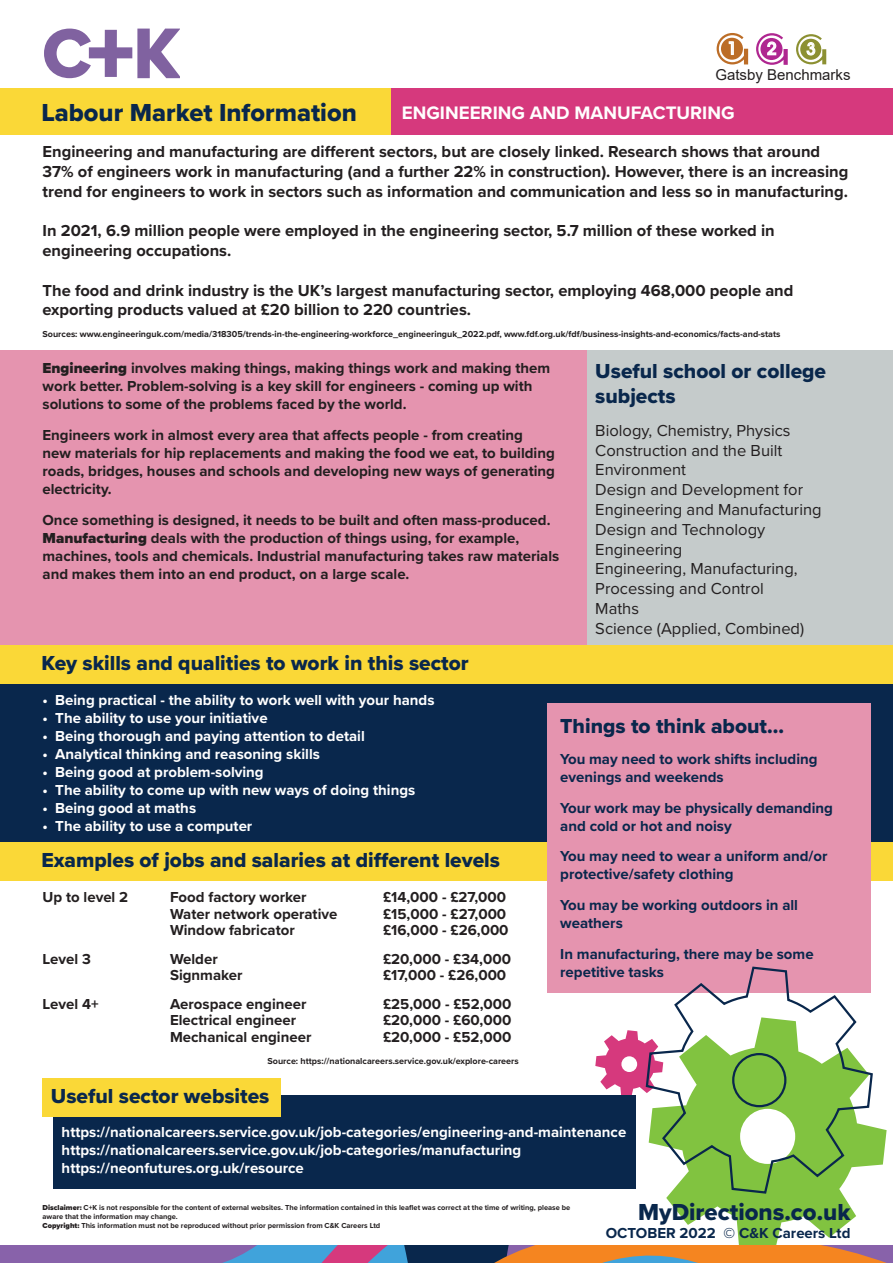
<style>
.page{position:relative;width:893px;height:1263px;background:#fff}
.page>*{position:absolute;margin:0;border:0;box-sizing:border-box;transform-origin:0 0}
.t1{font:25.5px "Proxima Nova Extrabld";color:#09274c}
.t2{font:24px "Proxima Nova Extrabld";color:#09274c}
.t3{font:21px/25.2px "Proxima Nova Extrabld";color:#09274c}
.t4{font:700 18.75px "Proxima Nova";color:#fff}
.t5{font:500 17.55px "Avant Garde IT Cby BT";color:#fff}
.t6{font:500 17.4px "Avant Garde IT Cby BT";color:#fff}
.t7{font:500 16.65px "Avant Garde IT Cby BT";color:#fff}
.t8{font:700 16.5px/19.8px "Proxima Nova";color:#231f20}
.t9{font:16.5px/19.8px "Proxima Nova";color:#231f20}
.t10{font:700 15px/18px "Proxima Nova";color:#231f20}
.t11{font:700 15px/18px "Proxima Nova";color:#fff}
.t12{font:700 15px/18px "Proxima Nova";color:#09274c}
.t13{font:15px "Arial";color:#231f20}
.t14{font:700 9px "Proxima Nova";color:#231f20}
.t15{font:700 7.5px/9px "Proxima Nova";color:#231f20}
.s1{font-weight:900}
</style>
<div class="page">
<div style="left:587px;top:351px;width:306px;height:329px;background:#c5cbcb"></div>
<div style="left:0;top:351px;width:587px;height:329px;background:#e594af"></div>
<div style="left:0;top:655px;width:893px;height:193px;background:#09274c"></div>
<div style="left:0;top:645px;width:893px;height:38px;background:#fad837"></div>
<div style="left:0;top:842px;width:893px;height:38px;background:#fad837"></div>
<svg style="left:666px;top:1127px;width:221px;height:118px"></svg>
<svg style="left:0;top:1245px;width:893px;height:18px;background:#997073"></svg>
<div style="left:0;top:88px;width:391px;height:47px;background:#fad837"></div>
<svg style="left:44px;top:29px;width:136px;height:49px"></svg>
<svg style="left:756px;top:33px;width:32px;height:32px"></svg>
<svg style="left:717px;top:33px;width:31px;height:31px"></svg>
<svg style="left:796px;top:34px;width:30px;height:30px"></svg>
<div style="left:391px;top:88px;width:502px;height:47px;background:#d6397d"></div>
<svg style="left:595px;top:1030px;width:49px;height:65px"></svg>
<div style="left:53px;top:1095px;width:583px;height:57px;background:#09274c"></div>
<div style="left:53px;top:1131px;width:583px;height:57px;background:#09274c"></div>
<div style="left:42px;top:1078px;width:239px;height:38px;background:#fad837"></div>
<div style="left:547px;top:704px;width:324px;height:42px;background:#e594af"></div>
<div style="left:547px;top:743px;width:324px;height:55px;background:#e594af"></div>
<div style="left:547px;top:792px;width:324px;height:54px;background:#e594af"></div>
<div style="left:547px;top:841px;width:324px;height:54px;background:#e594af"></div>
<div style="left:547px;top:890px;width:324px;height:54px;background:#e594af"></div>
<div style="left:547px;top:938px;width:324px;height:55px;background:#e594af"></div>
<svg style="left:644px;top:966px;width:230px;height:229px"></svg>
<h1 class="t1" style="left:41px;top:94px;width:317px">Labour Market Information</h1>
<p class="t6" style="left:727px;top:38px;width:11px">1</p>
<p class="t5" style="left:767px;top:38px;width:12px">2</p>
<p class="t7" style="left:806px;top:39px;width:11px">3</p>
<p class="t13" style="left:715px;top:64px;width:137px">Gatsby Benchmarks</p>
<p class="t4" style="left:402px;top:98px;width:334px">ENGINEERING AND MANUFACTURING</p>
<p class="t8" style="left:43px;top:141px;width:807px">Engineering and manufacturing are different sectors, but are closely linked. Research shows that around<br>37% of engineers work in manufacturing (and a further 22% in construction). However, there is an increasing trend for engineers to work in sectors such as information and communication and less so in manufacturing.</p>
<p class="t8" style="left:43px;top:220px;width:734px">In 2021, 6.9 million people were employed in the engineering sector, 5.7 million of these worked in engineering occupations.</p>
<p class="t8" style="left:43px;top:280px;width:752px">The food and drink industry is the UK’s largest manufacturing sector, employing 468,000 people and exporting products valued at £20 billion to 220 countries.</p>
<p class="t14" style="left:43px;top:327px;width:739px">Sources: www.engineeringuk.com/media/318305/trends-in-the-engineering-workforce_engineeringuk_2022.pdf, www.fdf.org.uk/fdf/business-insights-and-economics/facts-and-stats</p>
<p class="t10" style="left:43px;top:359px;width:509px"><span class="s1">Engineering</span> involves making things, making things work and making them work better. Problem-solving is a key skill for engineers - coming up with solutions to some of the problems faced by the world.</p>
<p class="t10" style="left:43px;top:426px;width:514px">Engineers work in almost every area that affects people - from creating new materials for hip replacements and making the food we eat, to building roads, bridges, houses and schools and developing new ways of generating electricity.</p>
<p class="t10" style="left:43px;top:510px;width:518px">Once something is designed, it needs to be built and often mass-produced.<br><span class="s1">Manufacturing</span> deals with the production of things using, for example, machines, tools and chemicals. Industrial manufacturing takes raw materials and makes them into an end product, on a large scale.</p>
<h3 class="t3" style="left:41px;top:650px;width:429px">Key skills and qualities to work in this sector</h3>
<h3 class="t3" style="left:595px;top:358px;width:232px">Useful school or college subjects</h3>
<p class="t9" style="left:595px;top:420px;width:228px">Biology, Chemistry, Physics<br>Construction and the Built<br>Environment<br>Design and Development for<br>Engineering and Manufacturing<br>Design and Technology<br>Engineering<br>Engineering, Manufacturing,<br>Processing and Control<br>Maths<br>Science (Applied, Combined)</p>
<p class="t11" style="left:43px;top:691px;width:394px">• Being practical - the ability to work well with your hands</p>
<p class="t11" style="left:43px;top:709px;width:227px">• The ability to use your initiative</p>
<p class="t11" style="left:43px;top:727px;width:324px">• Being thorough and paying attention to detail</p>
<p class="t11" style="left:43px;top:745px;width:279px">• Analytical thinking and reasoning skills</p>
<p class="t11" style="left:43px;top:763px;width:223px">• Being good at problem-solving</p>
<p class="t11" style="left:43px;top:781px;width:374px">• The ability to come up with new ways of doing things</p>
<p class="t11" style="left:43px;top:799px;width:155px">• Being good at maths</p>
<p class="t11" style="left:43px;top:817px;width:211px">• The ability to use a computer</p>
<h3 class="t3" style="left:41px;top:847px;width:460px">Examples of jobs and salaries at different levels</h3>
<p class="t10" style="left:43px;top:888px;width:87px">Up to level 2</p>
<p class="t10" style="left:170px;top:888px;width:138px">Food factory worker</p>
<p class="t10" style="left:383px;top:888px;width:125px">£14,000 - £27,000</p>
<p class="t10" style="left:170px;top:905px;width:169px">Water network operative</p>
<p class="t10" style="left:383px;top:905px;width:125px">£15,000 - £27,000</p>
<p class="t10" style="left:170px;top:921px;width:126px">Window fabricator</p>
<p class="t10" style="left:383px;top:921px;width:127px">£16,000 - £26,000</p>
<p class="t10" style="left:43px;top:950px;width:50px">Level 3</p>
<p class="t10" style="left:170px;top:950px;width:49px">Welder</p>
<p class="t10" style="left:383px;top:950px;width:129px">£20,000 - £34,000</p>
<p class="t10" style="left:170px;top:966px;width:74px">Signmaker</p>
<p class="t10" style="left:383px;top:966px;width:125px">£17,000 - £26,000</p>
<p class="t10" style="left:43px;top:995px;width:58px">Level 4+</p>
<p class="t10" style="left:170px;top:995px;width:138px">Aerospace engineer</p>
<p class="t10" style="left:383px;top:995px;width:130px">£25,000 - £52,000</p>
<p class="t10" style="left:170px;top:1011px;width:128px">Electrical engineer</p>
<p class="t10" style="left:383px;top:1011px;width:130px">£20,000 - £60,000</p>
<p class="t10" style="left:170px;top:1028px;width:143px">Mechanical engineer</p>
<p class="t10" style="left:383px;top:1028px;width:130px">£20,000 - £52,000</p>
<p class="t14" style="left:267px;top:1054px;width:253px">Source: https://nationalcareers.service.gov.uk/explore-careers</p>
<h3 class="t3" style="left:51px;top:1083px;width:220px">Useful sector websites</h3>
<h3 class="t3" style="left:560px;top:713px;width:225px">Things to think about...</h3>
<p class="t12" style="left:560px;top:749px;width:259px">You may need to work shifts including evenings and weekends</p>
<p class="t12" style="left:560px;top:798px;width:274px">Your work may be physically demanding and cold or hot and noisy</p>
<p class="t12" style="left:560px;top:847px;width:269px">You may need to wear a uniform and/or protective/safety clothing</p>
<p class="t12" style="left:560px;top:896px;width:239px">You may be working outdoors in all weathers</p>
<p class="t12" style="left:560px;top:944px;width:255px">In manufacturing, there may be some repetitive tasks</p>
<p class="t11" style="left:62px;top:1122px;width:566px">https://nationalcareers.service.gov.uk/job-categories/engineering-and-maintenance https://nationalcareers.service.gov.uk/job-categories/manufacturing https://neonfutures.org.uk/resource</p>
<p class="t15" style="left:43px;top:1203px;width:529px"><span class="s1">Disclaimer:</span> C+K is not responsible for the content of external websites. The information contained in this leaflet was correct at the time of writing, please be aware that the information may change.<br><span class="s1">Copyright:</span> This information must not be reproduced without prior permission from C&amp;K Careers Ltd</p>
<h2 class="t2" style="left:638px;top:1194px;width:214px">MyDirections.co.uk</h2>
<p class="t12" style="left:606px;top:1224px;width:246px">OCTOBER 2022 © C&amp;K Careers Ltd</p>
</div>
